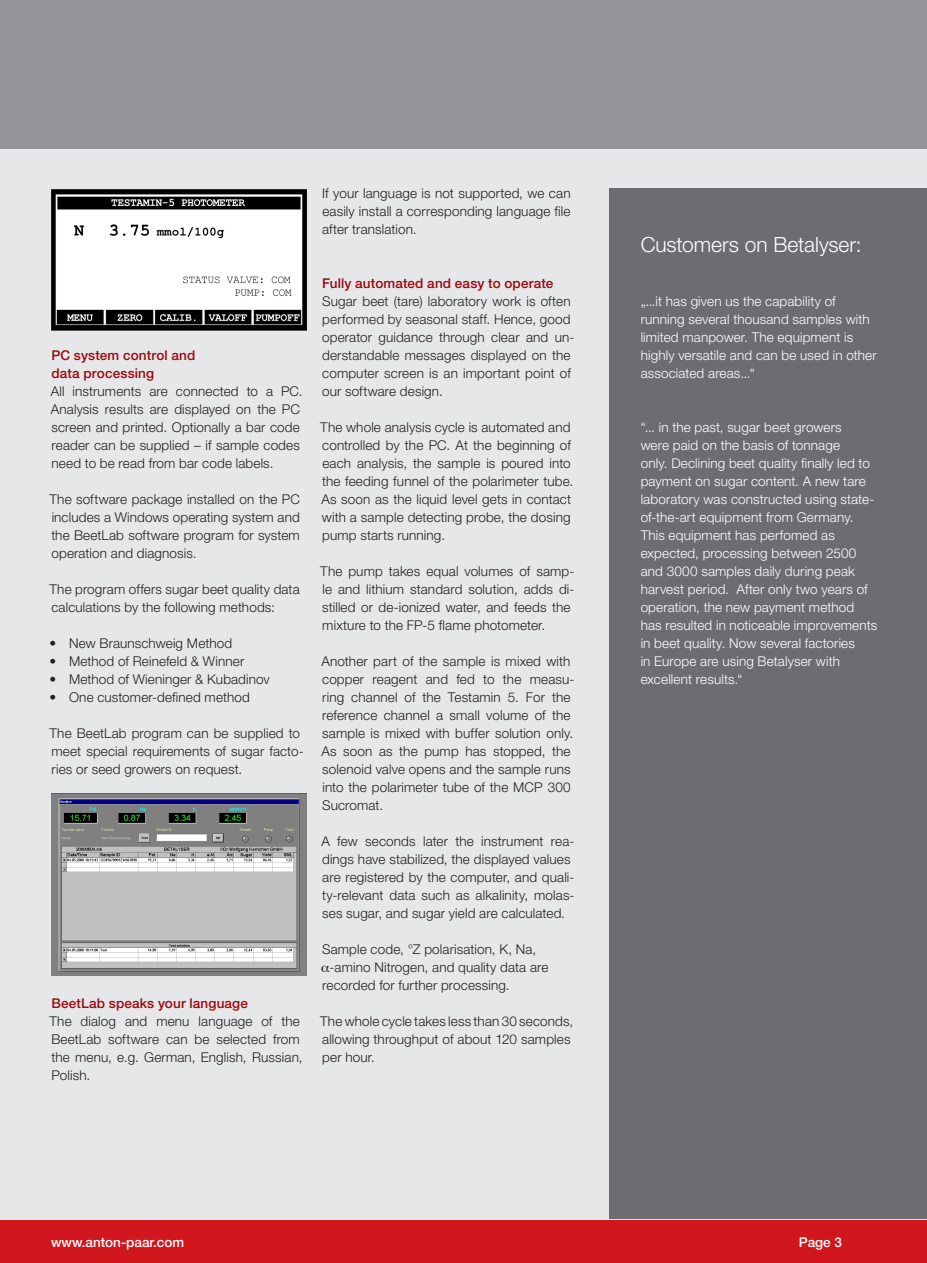
<style>
.page{position:relative;width:927px;height:1263px;background:#fff}
.page>*{position:absolute;margin:0;border:0;box-sizing:border-box;transform-origin:0 0}
.t1{font:300 21px "Helvetica Neue LT";color:#fff}
.t2{font:300 13.5px/18px "Helvetica Neue LT";letter-spacing:.01em;color:#231f20}
.t3{font:300 13.5px/18px "Helvetica Neue LT";letter-spacing:.01em;color:#fff}
.t4{font:500 13.5px/18px "Helvetica Neue LT";letter-spacing:.01em;color:#9d070d}
.t5{font:500 13.5px "Helvetica Neue LT";color:#fff}
</style>
<div class="page">
<div style="left:0;top:119px;width:927px;height:1119px;background:#e6e7e9"></div>
<div style="left:609px;top:189px;width:318px;height:1030px;background:#6c6d70"></div>
<div style="left:0;top:0;width:927px;height:149px;background:#939598"></div>
<div style="left:0;top:1220px;width:927px;height:43px;background:#d2161e"></div>
<img style="left:51px;top:793px;width:255px;height:183px">
<img style="left:51px;top:189px;width:255px;height:141px">
<p class="t2" style="left:322px;top:184px;width:250px;text-align:justify">If your language is not supported, we can easily install a corresponding language file after translation.</p>
<p class="t4" style="left:51px;top:346px;width:146px">PC system control and data processing</p>
<p class="t2" style="left:51px;top:382px;width:253px">All instruments are connected to a PC.<br>Analysis results are displayed on the PC screen and printed. Optionally a bar code reader can be supplied – if sample codes need to be read from bar code labels.</p>
<p class="t2" style="left:50px;top:490px;width:252px;text-align:justify">The software package installed on the PC includes a Windows operating system and the BeetLab software program for system operation and diagnosis.</p>
<p class="t2" style="left:50px;top:580px;width:252px">The program offers sugar beet quality data calculations by the following methods:</p>
<p class="t2" style="left:49px;top:634px;width:184px">• New Braunschweig Method</p>
<p class="t2" style="left:49px;top:652px;width:196px">• Method of Reinefeld &amp; Winner</p>
<p class="t2" style="left:49px;top:670px;width:222px">• Method of Wieninger &amp; Kubadinov</p>
<p class="t2" style="left:49px;top:688px;width:202px">• One customer-defined method</p>
<p class="t2" style="left:50px;top:724px;width:256px">The BeetLab program can be supplied to meet special requirements of sugar facto&shy;ries or seed growers on request.</p>
<p class="t4" style="left:51px;top:994px;width:198px">BeetLab speaks your language</p>
<p class="t2" style="left:50px;top:1012px;width:255px">The dialog and menu language of the<br>BeetLab software can be selected from the menu, e.g. German, English, Russian,<br>Polish.</p>
<p class="t4" style="left:322px;top:274px;width:233px">Fully automated and easy to operate</p>
<p class="t2" style="left:322px;top:292px;width:254px">Sugar beet (tare) laboratory work is often performed by seasonal staff. Hence, good operator guidance through clear and un&shy;derstandable messages displayed on the computer screen is an important point of our software design.</p>
<p class="t2" style="left:320px;top:418px;width:255px">The whole analysis cycle is automated and controlled by the PC. At the beginning of each analysis, the sample is poured into the feeding funnel of the polarimeter tube.<br>As soon as the liquid level gets in contact with a sample detecting probe, the dosing pump starts running.</p>
<p class="t2" style="left:320px;top:562px;width:256px">The pump takes equal volumes of samp&shy;le and lithium standard solution, adds di&shy;stilled or de-ionized water, and feeds the mixture to the FP-5 flame photometer.</p>
<p class="t2" style="left:321px;top:652px;width:255px">Another part of the sample is mixed with copper reagent and fed to the measu&shy;ring channel of the Testamin 5. For the reference channel a small volume of the sample is mixed with buffer solution only.<br>As soon as the pump has stopped, the solenoid valve opens and the sample runs into the polarimeter tube of the MCP 300<br>Sucromat.</p>
<p class="t2" style="left:321px;top:832px;width:255px">A few seconds later the instrument rea&shy;dings have stabilized, the displayed values are registered by the computer, and quali&shy;ty-relevant data such as alkalinity, molas&shy;ses sugar, and sugar yield are calculated.</p>
<p class="t2" style="left:322px;top:940px;width:216px">Sample code, °Z polarisation, K, Na,</p>
<p class="t2" style="left:330px;top:958px;width:220px">-amino Nitrogen, and quality data are</p>
<p class="t2" style="left:322px;top:976px;width:189px">recorded for further processing.</p>
<p class="t2" style="left:320px;top:1012px;width:255px">The whole cycle takes less than 30 seconds, allowing throughput of about 120 samples per hour.</p>
<h1 class="t1" style="left:641px;top:232px;width:223px">Customers on Betalyser:</h1>
<p class="t3" style="left:641px;top:292px;width:238px">„...it has given us the capability of running several thousand samples with limited manpower. The equipment is highly versatile and can be used in other associated areas...“</p>
<p class="t3" style="left:641px;top:418px;width:238px">“... in the past, sugar beet growers<br>were paid on the basis of tonnage<br>only. Declining beet quality finally led to payment on sugar content. A new tare laboratory was constructed using state&shy;of-the-art equipment from Germany.<br>This equipment has perfomed as expected, processing between 2500 and 3000 samples daily during peak harvest period. After only two years of operation, the new payment method has resulted in noticeable improvements in beet quality. Now several factories<br>in Europe are using Betalyser with excellent results.“</p>
<p class="t5" style="left:51px;top:1234px;width:135px">www.anton-paar.com</p>
<p class="t5" style="left:799px;top:1234px;width:45px">Page 3</p>
</div>
